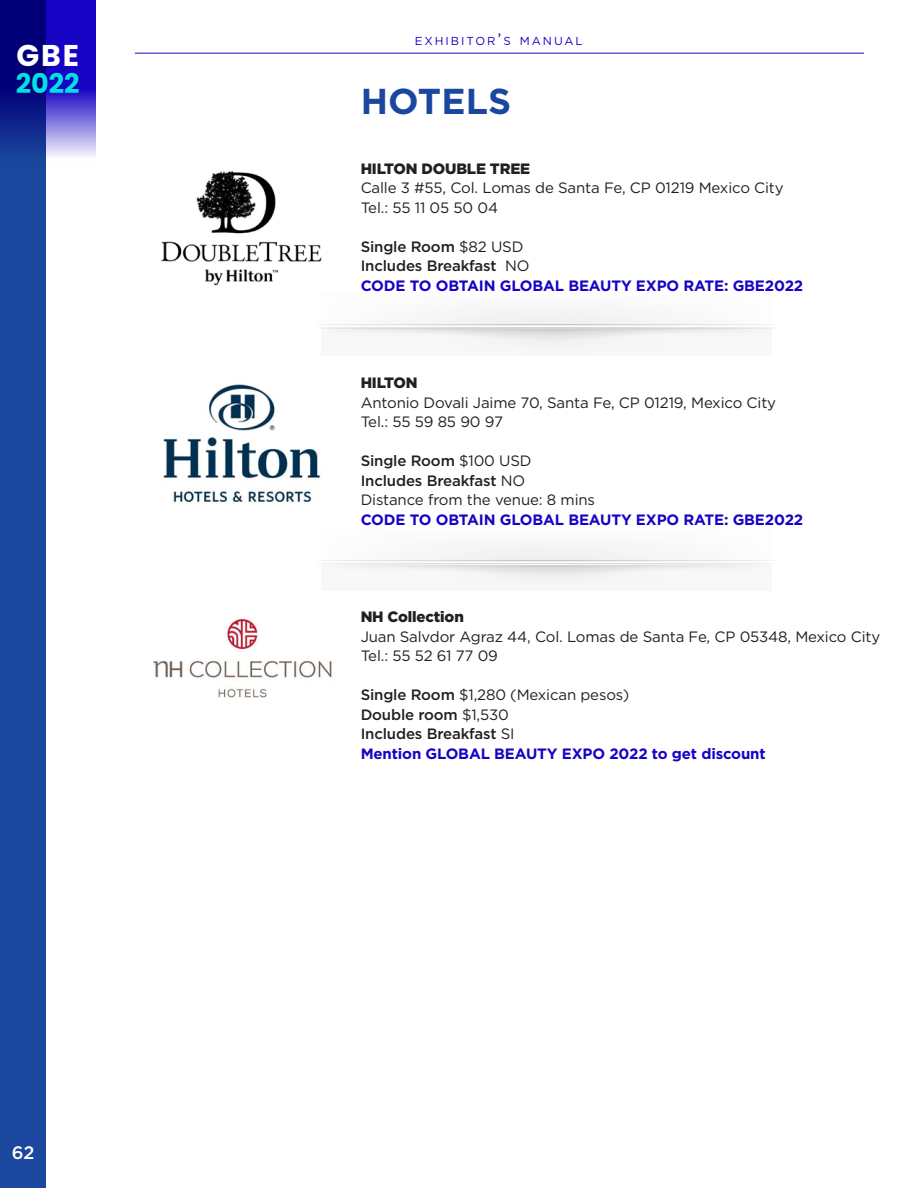
<style>
.page{position:relative;width:918px;height:1188px;background:#fff}
.page>*{position:absolute;margin:0;border:0;box-sizing:border-box;transform-origin:0 0}
.TEXT_GENERAL{font:700 36px "Gotham";letter-spacing:.005em;color:#1b489e}
.t1{font:700 30px "Poppins";color:#fff}
.t2{font:700 27px "Poppins";color:#05e0e3}
.t3{font:500 18px "Gotham";color:#fff}
.TEXT_GENERAL-2{font:15px "Gotham";letter-spacing:-.01em;color:#231f20}
.TEXT_GENERAL-3{font:700 15px "Gotham";letter-spacing:-.01em;color:#1703c4}
.TEXT_GENERAL-4{font:500 15px "Gotham";letter-spacing:-.01em;color:#231f20}
.TEXT_GENERAL-5{font:900 15px "Gotham";letter-spacing:-.01em;color:#231f20}
.t4{font:11.55px "Gotham";letter-spacing:.17em;color:#1703c4}
.s1{font-size:16.5px}
.s2{font-weight:400}
.s3{font-weight:500}
</style>
<div class="page">
<div style="left:0;top:0;width:45px;height:1188px;background:#1b489e"></div>
<svg style="left:0;top:0;width:95px;height:170px"></svg>
<hr style="left:135px;top:53px;width:729px;height:1px;background:#1703c4">
<img style="left:160px;top:171px;width:162px;height:115px">
<img style="left:163px;top:384px;width:157px;height:119px">
<img style="left:153px;top:618px;width:179px;height:80px">
<div style="left:322px;top:292px;width:449px;height:37px;background:#fafafa"></div>
<svg style="left:334px;top:329px;width:427px;height:19px"></svg>
<svg style="left:321px;top:327px;width:436px;height:1px"></svg>
<svg style="left:321px;top:328px;width:451px;height:1px"></svg>
<svg style="left:321px;top:324px;width:436px;height:1px"></svg>
<div style="left:429px;top:546px;width:232px;height:16px;background:#f3f3f3"></div>
<svg style="left:334px;top:565px;width:427px;height:19px"></svg>
<hr style="left:308px;top:562px;width:482px;height:3px;background:#fafafa">
<svg style="left:331px;top:563px;width:430px;height:1px"></svg>
<svg style="left:322px;top:560px;width:449px;height:1px"></svg>
<h2 class="t1" style="left:17px;top:38px;width:64px">GBE</h2>
<h3 class="t2" style="left:16px;top:68px;width:65px">2022</h3>
<p class="t3" style="left:12px;top:1140px;width:24px">62</p>
<p class="t4" style="left:415px;top:34px;width:170px">EXHIBITOR<span class="s1">’</span>S MANUAL</p>
<p class="TEXT_GENERAL" style="left:361px;top:77px;width:152px">HOTELS</p>
<p class="TEXT_GENERAL-5" style="left:361px;top:158px;width:171px">HILTON DOUBLE TREE</p>
<p class="TEXT_GENERAL-2" style="left:361px;top:178px;width:425px">Calle 3 #55, Col. Lomas de Santa Fe, CP 01219 Mexico City</p>
<p class="TEXT_GENERAL-2" style="left:361px;top:198px;width:139px">Tel.: 55 11 05 50 04</p>
<p class="TEXT_GENERAL-4" style="left:361px;top:236px;width:164px">Single Room <span class="s2">$82 USD</span></p>
<p class="TEXT_GENERAL-4" style="left:361px;top:256px;width:170px">Includes Breakfast <span class="s2">NO</span></p>
<p class="TEXT_GENERAL-3" style="left:361px;top:275px;width:444px">CODE TO OBTAIN GLOBAL BEAUTY EXPO RATE: GBE2022</p>
<p class="TEXT_GENERAL-5" style="left:361px;top:372px;width:59px">HILTON</p>
<p class="TEXT_GENERAL-2" style="left:361px;top:393px;width:417px">Antonio Dovali Jaime 70, Santa Fe, CP 01219, Mexico City</p>
<p class="TEXT_GENERAL-2" style="left:361px;top:412px;width:144px">Tel.: 55 59 85 90 97</p>
<p class="TEXT_GENERAL-4" style="left:361px;top:451px;width:172px">Single Room <span class="s2">$100 USD</span></p>
<p class="TEXT_GENERAL-4" style="left:361px;top:470px;width:166px">Includes Breakfast <span class="s2">NO</span></p>
<p class="TEXT_GENERAL-2" style="left:361px;top:490px;width:236px">Distance from the venue: 8 mins</p>
<p class="TEXT_GENERAL-3" style="left:361px;top:509px;width:444px">CODE TO OBTAIN GLOBAL BEAUTY EXPO RATE: GBE2022</p>
<p class="TEXT_GENERAL-5" style="left:361px;top:606px;width:105px">NH Collection</p>
<p class="TEXT_GENERAL-2" style="left:361px;top:627px;width:521px">Juan Salvdor Agraz 44, Col. Lomas de Santa Fe, CP 05348, Mexico City</p>
<p class="TEXT_GENERAL-2" style="left:361px;top:646px;width:139px">Tel.: 55 52 61 77 09</p>
<p class="TEXT_GENERAL-2" style="left:361px;top:685px;width:270px"><span class="s3">Single Room</span> $1,280 (Mexican pesos)</p>
<p class="TEXT_GENERAL-4" style="left:361px;top:704px;width:150px">Double room <span class="s2">$1,530</span></p>
<p class="TEXT_GENERAL-4" style="left:361px;top:724px;width:155px">Includes Breakfast <span class="s2">SI</span></p>
<p class="TEXT_GENERAL-3" style="left:361px;top:743px;width:407px">Mention GLOBAL BEAUTY EXPO 2022 to get discount</p>
</div>
